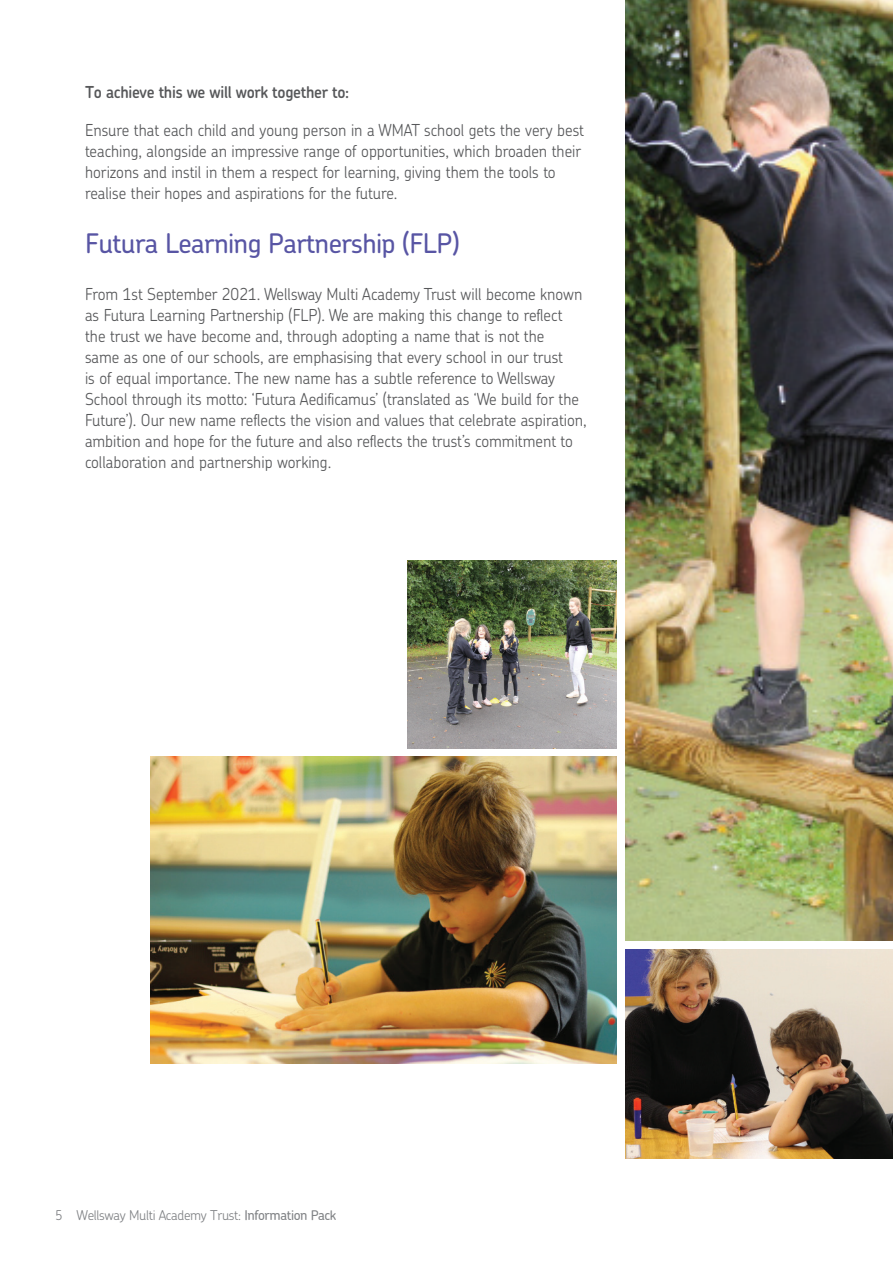
<style>
.page{position:relative;width:893px;height:1263px;background:#fff}
.page>*{position:absolute;margin:0;border:0;box-sizing:border-box;transform-origin:0 0}
.t1{font:500 27px "Chevin";letter-spacing:-.025em;color:#5855a4}
.t2{font:300 16.5px/21px "Chevin Std";color:#57585a;scale:.94 1}
.t3{font:600 16.5px "Chevin";letter-spacing:-.02em;color:#57585a;scale:.94 1}
.t4{font:300 13.5px "Chevin";letter-spacing:-.025em;color:#808285}
.s1{font-weight:500}
</style>
<div class="page">
<img style="left:625px;top:0;width:268px;height:941px">
<img style="left:625px;top:950px;width:268px;height:208px">
<img style="left:151px;top:757px;width:465px;height:306px">
<img style="left:408px;top:560px;width:208px;height:188px">
<p class="t3" style="left:85px;top:81px;width:283px">To achieve this we will work together to:</p>
<p class="t2" style="left:85px;top:119px;width:532px">Ensure that each child and young person in a WMAT school gets the very best teaching, alongside an impressive range of opportunities, which broaden their horizons and instil in them a respect for learning, giving them the tools to realise their hopes and aspirations for the future.</p>
<h1 class="t1" style="left:85px;top:226px;width:376px">Futura Learning Partnership (FLP)</h1>
<p class="t2" style="left:85px;top:283px;width:535px">From 1st September 2021. Wellsway Multi Academy Trust will become known as Futura Learning Partnership (FLP). We are making this change to reflect the trust we have become and, through adopting a name that is not the<br>same as one of our schools, are emphasising that every school in our trust<br>is of equal importance. The new name has a subtle reference to Wellsway School through its motto: ‘Futura Aedificamus’ (translated as ‘We build for the Future’). Our new name reflects the vision and values that celebrate aspiration, ambition and hope for the future and also reflects the trust’s commitment to collaboration and partnership working.</p>
<p class="t4" style="left:55px;top:1207px;width:283px">5 Wellsway Multi Academy Trust: <span class="s1">Information Pack</span></p>
</div>
